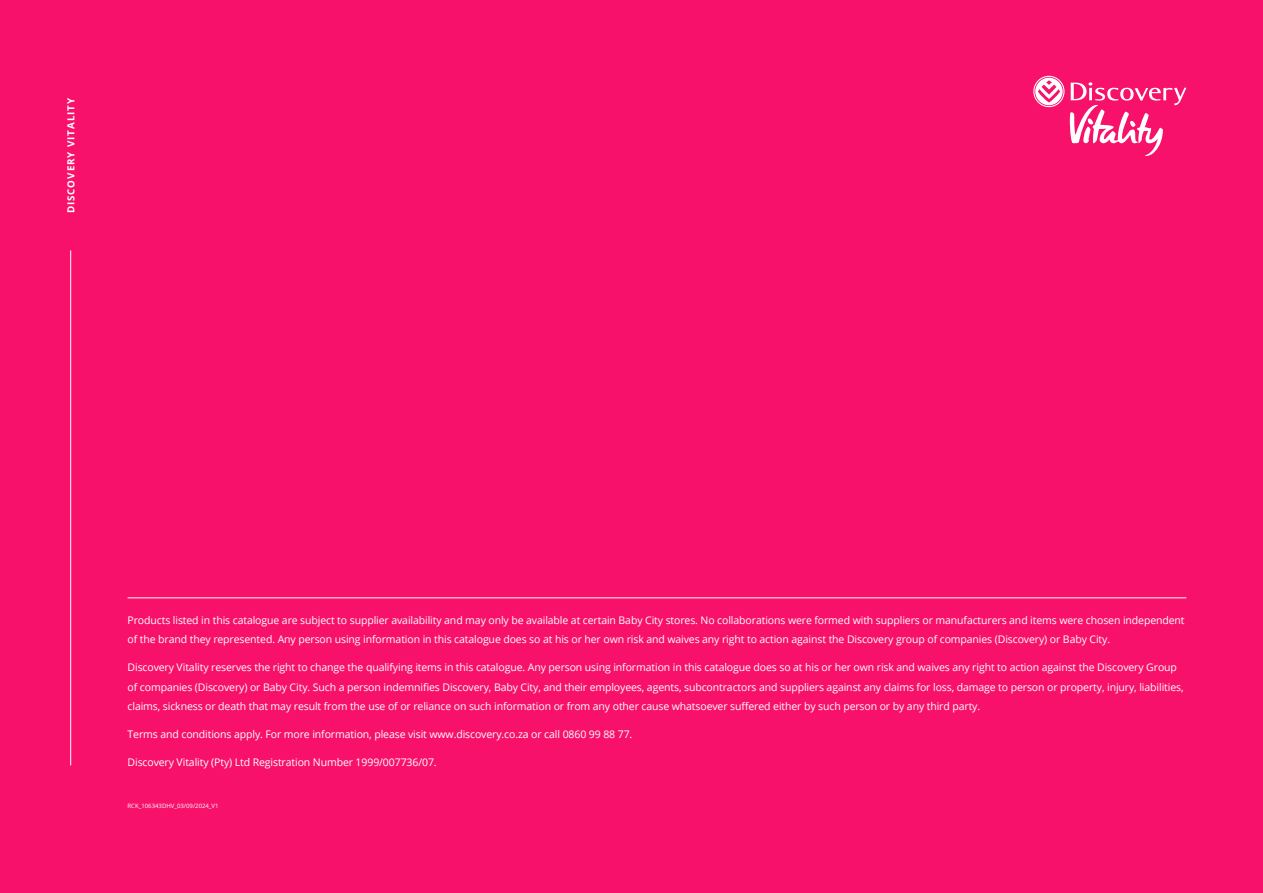
<style>
.page{position:relative;width:1263px;height:893px;background:#f8116a}
.page>*{position:absolute;margin:0;border:0;box-sizing:border-box;transform-origin:0 0}
.t1{font:10.5px/19.5px "Open Sans";letter-spacing:-.01em;color:#fff}
.t2{font:700 9.75px "Open Sans";letter-spacing:.1em;color:#fff}
.t3{font:6px "Open Sans";color:#fff}
</style>
<div class="page">
<hr style="left:70px;top:250px;width:1px;height:515px;background:#fff">
<svg style="left:1033px;top:76px;width:153px;height:80px"></svg>
<hr style="left:128px;top:597px;width:1058px;height:1px;background:#fff">
<p class="t2" style="left:64px;top:213px;width:117px;rotate:-90deg">DISCOVERY VITALITY</p>
<p class="t1" style="left:128px;top:610px;width:1058px">Products listed in this catalogue are subject to supplier availability and may only be available at certain Baby City stores. No collaborations were formed with suppliers or manufacturers and items were chosen independent of the brand they represented. Any person using information in this catalogue does so at his or her own risk and waives any right to action against the Discovery group of companies (Discovery) or Baby City.</p>
<p class="t1" style="left:128px;top:657px;width:1057px">Discovery Vitality reserves the right to change the qualifying items in this catalogue. Any person using information in this catalogue does so at his or her own risk and waives any right to action against the Discovery Group of companies (Discovery) or Baby City. Such a person indemnifies Discovery, Baby City, and their employees, agents, subcontractors and suppliers against any claims for loss, damage to person or property, injury, liabilities, claims, sickness or death that may result from the use of or reliance on such information or from any other cause whatsoever suffered either by such person or by any third party.</p>
<p class="t1" style="left:128px;top:724px;width:506px">Terms and conditions apply. For more information, please visit www.discovery.co.za or call 0860 99 88 77.</p>
<p class="t1" style="left:128px;top:752px;width:311px">Discovery Vitality (Pty) Ltd Registration Number 1999/007736/07.</p>
<p class="t3" style="left:128px;top:802px;width:93px">RCK_106343DHV_03/09/2024_V1</p>
</div>
